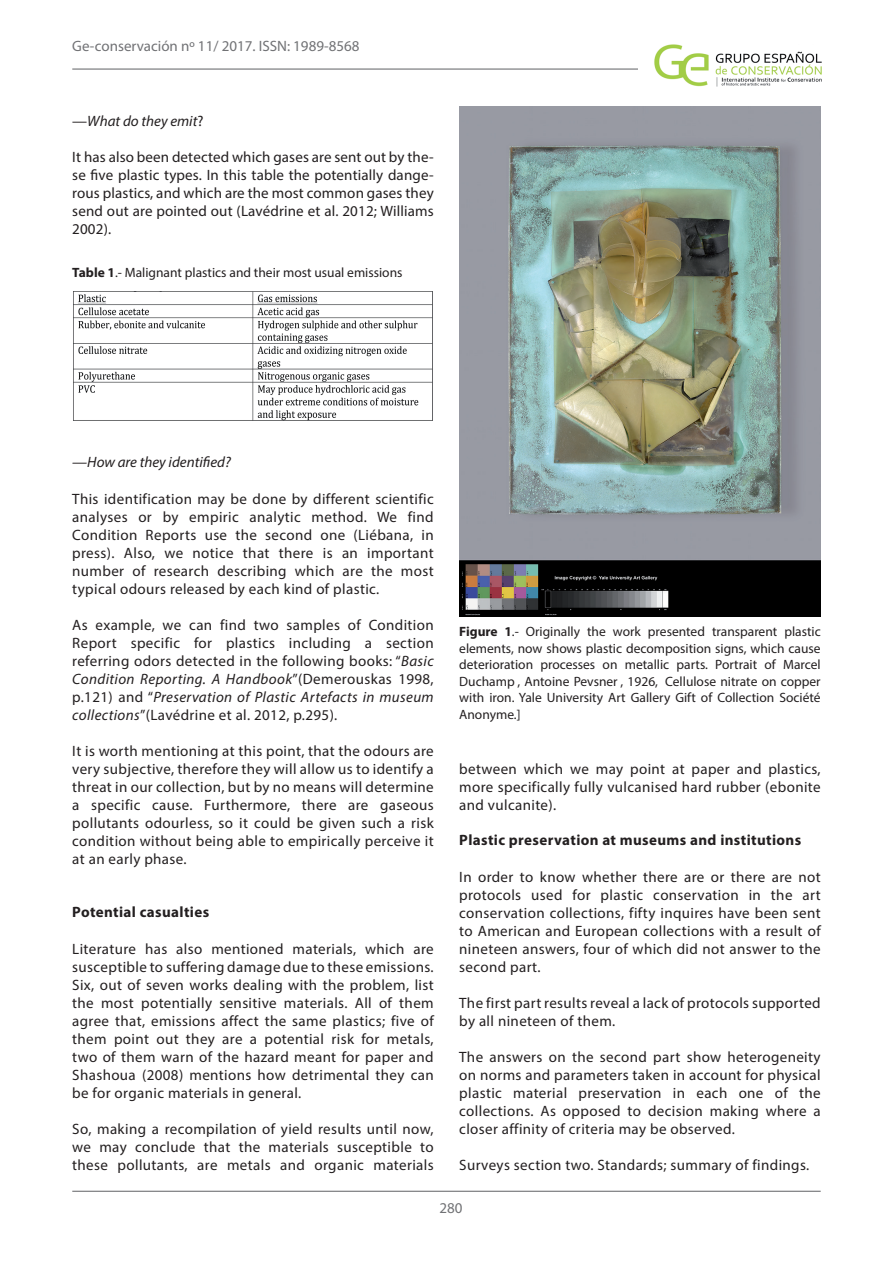
<style>
.page{position:relative;width:893px;height:1263px;background:#fff}
.page>*{position:absolute;margin:0;border:0;box-sizing:border-box;transform-origin:0 0}
.t1{font:15px/18px "Myriad Pro";letter-spacing:.025em;color:#231f20;text-align:justify}
.t2{font:700 15px "Myriad Pro";letter-spacing:.025em;color:#231f20}
.t3{font:15px "Myriad Pro";color:#717275}
.t4{font:italic 15px "Myriad Pro";color:#231f20}
.t5{font:13.5px/16.5px "Myriad Pro";color:#231f20;text-align:justify}
.s1{font-style:normal}
.s2{font-weight:700}
.s3{font-style:italic}
</style>
<div class="page">
<hr style="left:72px;top:68px;width:567px;height:2px;background:#717275">
<hr style="left:72px;top:1191px;width:749px;height:1px;background:#717275">
<img style="left:654px;top:45px;width:168px;height:42px">
<img style="left:73px;top:291px;width:360px;height:130px">
<img style="left:459px;top:106px;width:362px;height:511px">
<p class="t3" style="left:72px;top:37px;width:289px">Ge-conservación nº 11/ 2017. ISSN: 1989-8568</p>
<p class="t4" style="left:72px;top:112px;width:133px"><span class="s1">—</span>What do they emit<span class="s1">?</span></p>
<p class="t1" style="left:72px;top:148px;width:363px">It has also been detected which gases are sent out by the&shy;se five plastic types. In this table the potentially dange&shy;rous plastics, and which are the most common gases they send out are pointed out (Lavédrine et al. 2012; Williams 2002).</p>
<p class="t5" style="left:72px;top:264px;width:332px"><span class="s2">Table 1</span>.- Malignant plastics and their most usual emissions</p>
<p class="t4" style="left:72px;top:453px;width:160px">—How are they identified?</p>
<p class="t1" style="left:72px;top:490px;width:363px">This identification may be done by different scientific analyses or by empiric analytic method. We find Condition Reports use the second one (Liébana, in press). Also, we notice that there is an important number of research describing which are the most typical odours released by each kind of plastic.</p>
<p class="t1" style="left:72px;top:616px;width:363px">As example, we can find two samples of Condition Report specific for plastics including a section referring odors detected in the following books: “<span class="s3">Basic Condition Reporting. A Handbook</span>”(Demerouskas 1998, p.121) and “<span class="s3">Preservation of Plastic Artefacts in museum collections</span>”(Lavédrine et al. 2012, p.295).</p>
<p class="t1" style="left:72px;top:742px;width:363px">It is worth mentioning at this point, that the odours are very subjective, therefore they will allow us to identify a threat in our collection, but by no means will determine a specific cause. Furthermore, there are gaseous pollutants odourless, so it could be given such a risk condition without being able to empirically perceive it at an early phase.</p>
<p class="t2" style="left:72px;top:902px;width:138px">Potential casualties</p>
<p class="t1" style="left:72px;top:940px;width:363px">Literature has also mentioned materials, which are susceptible to suffering damage due to these emissions.<br>Six, out of seven works dealing with the problem, list the most potentially sensitive materials. All of them agree that, emissions affect the same plastics; five of them point out they are a potential risk for metals, two of them warn of the hazard meant for paper and Shashoua (2008) mentions how detrimental they can be for organic materials in general.</p>
<p class="t1" style="left:72px;top:1120px;width:363px">So, making a recompilation of yield results until now, we may conclude that the materials susceptible to these pollutants, are metals and organic materials</p>
<p class="t5" style="left:459px;top:623px;width:363px"><span class="s2">Figure 1</span>.- Originally the work presented transparent plastic elements, now shows plastic decomposition signs, which cause deterioration processes on metallic parts. Portrait of Marcel Duchamp , Antoine Pevsner , 1926, Cellulose nitrate on copper with iron. Yale University Art Gallery Gift of Collection Société Anonyme.]</p>
<p class="t1" style="left:459px;top:760px;width:363px">between which we may point at paper and plastics, more specifically fully vulcanised hard rubber (ebonite and vulcanite).</p>
<p class="t2" style="left:459px;top:830px;width:344px">Plastic preservation at museums and institutions</p>
<p class="t1" style="left:459px;top:868px;width:363px">In order to know whether there are or there are not protocols used for plastic conservation in the art conservation collections, fifty inquires have been sent to American and European collections with a result of nineteen answers, four of which did not answer to the second part.</p>
<p class="t1" style="left:459px;top:994px;width:363px">The first part results reveal a lack of protocols supported by all nineteen of them.</p>
<p class="t1" style="left:459px;top:1048px;width:363px">The answers on the second part show heterogeneity on norms and parameters taken in account for physical plastic material preservation in each one of the collections. As opposed to decision making where a closer affinity of criteria may be observed.</p>
<p class="t1" style="left:459px;top:1156px;width:352px">Surveys section two. Standards; summary of findings.</p>
<p class="t3" style="left:439px;top:1198px;width:25px">280</p>
</div>
